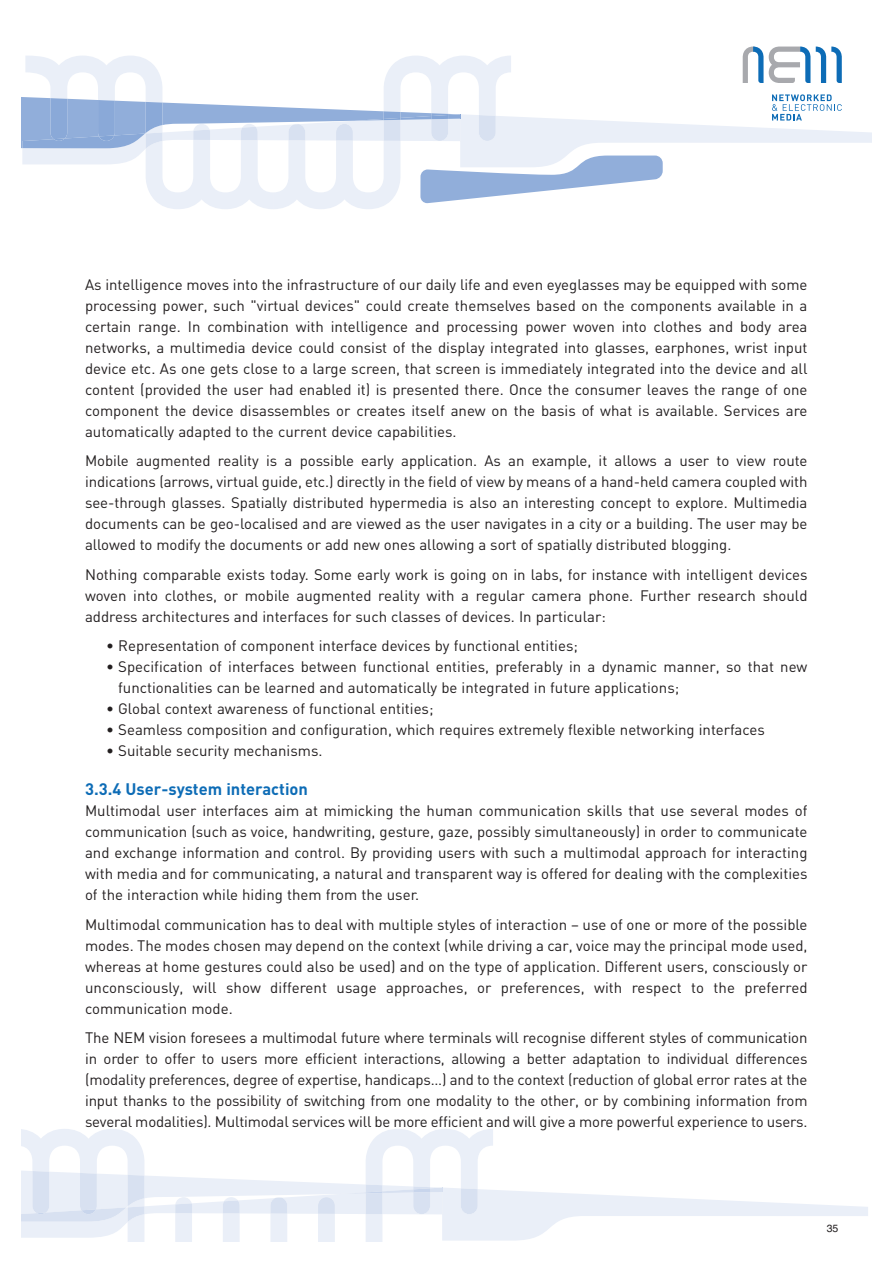
<style>
.page{position:relative;width:893px;height:1263px;background:#fff}
.page>*{position:absolute;margin:0;border:0;box-sizing:border-box;transform-origin:0 0}
.t1{font:700 16.5px "DIN";color:#0d6cb6}
.t2{font:15px/21px "DIN";color:#231f20;text-align:justify}
.t3{font:10.5px "Helvetica";color:#231f20}
</style>
<div class="page">
<svg style="left:21px;top:1129px;width:847px;height:112px"></svg>
<svg style="left:21px;top:47px;width:851px;height:162px"></svg>
<p class="t2" style="left:85px;top:274px;width:724px">As intelligence moves into the infrastructure of our daily life and even eyeglasses may be equipped with some processing power, such "virtual devices" could create themselves based on the components available in a certain range. In combination with intelligence and processing power woven into clothes and body area networks, a multimedia device could consist of the display integrated into glasses, earphones, wrist input device etc. As one gets close to a large screen, that screen is immediately integrated into the device and all content (provided the user had enabled it) is presented there. Once the consumer leaves the range of one component the device disassembles or creates itself anew on the basis of what is available. Services are automatically adapted to the current device capabilities.</p>
<p class="t2" style="left:85px;top:450px;width:724px">Mobile augmented reality is a possible early application. As an example, it allows a user to view route indications (arrows, virtual guide, etc.) directly in the field of view by means of a hand-held camera coupled with see-through glasses. Spatially distributed hypermedia is also an interesting concept to explore. Multimedia documents can be geo-localised and are viewed as the user navigates in a city or a building. The user may be allowed to modify the documents or add new ones allowing a sort of spatially distributed blogging.</p>
<p class="t2" style="left:85px;top:564px;width:724px">Nothing comparable exists today. Some early work is going on in labs, for instance with intelligent devices woven into clothes, or mobile augmented reality with a regular camera phone. Further research should address architectures and interfaces for such classes of devices. In particular:</p>
<p class="t2" style="left:106px;top:636px;width:473px">• Representation of component interface devices by functional entities;</p>
<p class="t2" style="left:118px;top:657px;width:691px;text-indent:-12px">• Specification of interfaces between functional entities, preferably in a dynamic manner, so that new functionalities can be learned and automatically be integrated in future applications;</p>
<p class="t2" style="left:106px;top:699px;width:329px">• Global context awareness of functional entities;</p>
<p class="t2" style="left:106px;top:720px;width:660px">• Seamless composition and configuration, which requires extremely flexible networking interfaces</p>
<p class="t2" style="left:106px;top:741px;width:218px">• Suitable security mechanisms.</p>
<p class="t1" style="left:85px;top:780px;width:224px">3.3.4 User-system interaction</p>
<p class="t2" style="left:85px;top:801px;width:724px">Multimodal user interfaces aim at mimicking the human communication skills that use several modes of communication (such as voice, handwriting, gesture, gaze, possibly simultaneously) in order to communicate and exchange information and control. By providing users with such a multimodal approach for interacting with media and for communicating, a natural and transparent way is offered for dealing with the complexities of the interaction while hiding them from the user.</p>
<p class="t2" style="left:85px;top:914px;width:724px">Multimodal communication has to deal with multiple styles of interaction – use of one or more of the possible modes. The modes chosen may depend on the context (while driving a car, voice may the principal mode used, whereas at home gestures could also be used) and on the type of application. Different users, consciously or unconsciously, will show different usage approaches, or preferences, with respect to the preferred communication mode.</p>
<p class="t2" style="left:85px;top:1028px;width:724px">The NEM vision foresees a multimodal future where terminals will recognise different styles of communication in order to offer to users more efficient interactions, allowing a better adaptation to individual differences (modality preferences, degree of expertise, handicaps…) and to the context (reduction of global error rates at the input thanks to the possibility of switching from one modality to the other, or by combining information from several modalities). Multimodal services will be more efficient and will give a more powerful experience to users.</p>
<p class="t3" style="left:827px;top:1222px;width:13px">35</p>
</div>
